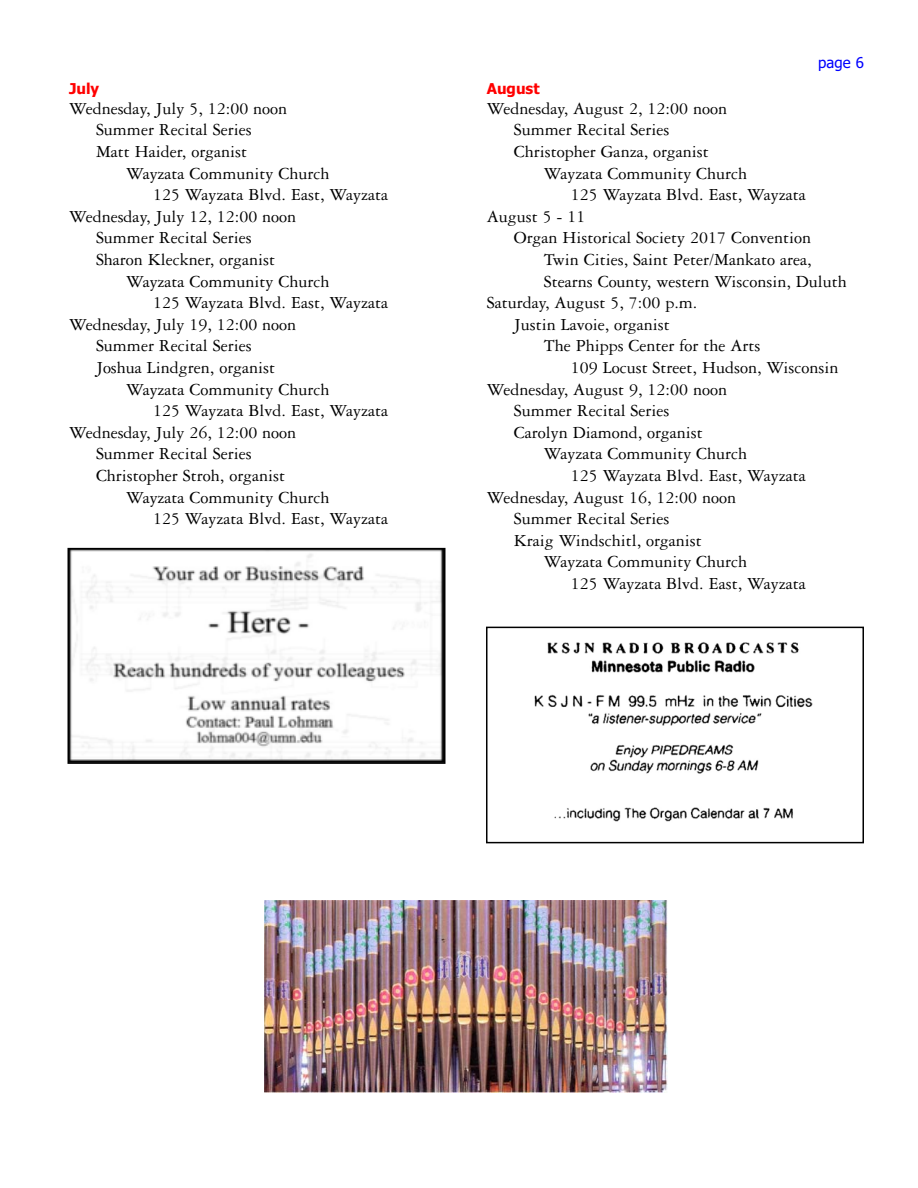
<style>
.page{position:relative;width:918px;height:1188px;background:#fff}
.page>*{position:absolute;margin:0;border:0;box-sizing:border-box;transform-origin:0 0}
.t1{font:18px/21.6px "Garamond Three";color:#000}
.t2{font:700 15px "Tahoma";color:#f00}
.t3{font:15px "Tahoma";color:#00f}
</style>
<div class="page">
<img style="left:71px;top:551px;width:372px;height:210px">
<div style="left:68px;top:548px;width:378px;height:216px;border:2px solid #000"></div>
<img style="left:534px;top:642px;width:279px;height:180px">
<div style="left:486px;top:627px;width:378px;height:216px;border:2px solid #000"></div>
<img style="left:264px;top:900px;width:404px;height:193px">
<p class="t2" style="left:69px;top:83px;width:32px">July</p>
<p class="t1" style="left:96px;top:99px;width:193px;text-indent:-27px">Wednesday, July 5, 12:00 noon<br>Summer Recital Series<br>Matt Haider, organist</p>
<p class="t1" style="left:126px;top:164px;width:205px">Wayzata Community Church</p>
<p class="t1" style="left:153px;top:186px;width:237px">125 Wayzata Blvd. East, Wayzata</p>
<p class="t1" style="left:69px;top:207px;width:229px">Wednesday, July 12, 12:00 noon</p>
<p class="t1" style="left:96px;top:229px;width:157px">Summer Recital Series</p>
<p class="t1" style="left:96px;top:250px;width:181px">Sharon Kleckner, organist</p>
<p class="t1" style="left:126px;top:272px;width:205px">Wayzata Community Church</p>
<p class="t1" style="left:153px;top:294px;width:237px">125 Wayzata Blvd. East, Wayzata</p>
<p class="t1" style="left:69px;top:315px;width:229px">Wednesday, July 19, 12:00 noon</p>
<p class="t1" style="left:96px;top:337px;width:157px">Summer Recital Series</p>
<p class="t1" style="left:96px;top:358px;width:181px">Joshua Lindgren, organist</p>
<p class="t1" style="left:126px;top:380px;width:205px">Wayzata Community Church</p>
<p class="t1" style="left:153px;top:402px;width:237px">125 Wayzata Blvd. East, Wayzata</p>
<p class="t1" style="left:69px;top:423px;width:229px">Wednesday, July 26, 12:00 noon</p>
<p class="t1" style="left:96px;top:445px;width:157px">Summer Recital Series</p>
<p class="t1" style="left:96px;top:466px;width:191px">Christopher Stroh, organist</p>
<p class="t1" style="left:126px;top:488px;width:205px">Wayzata Community Church</p>
<p class="t1" style="left:153px;top:510px;width:237px">125 Wayzata Blvd. East, Wayzata</p>
<p class="t3" style="left:818px;top:55px;width:47px">page 6</p>
<p class="t2" style="left:487px;top:83px;width:54px">August</p>
<p class="t1" style="left:514px;top:99px;width:215px;text-indent:-27px">Wednesday, August 2, 12:00 noon<br>Summer Recital Series<br>Christopher Ganza, organist</p>
<p class="t1" style="left:544px;top:164px;width:205px">Wayzata Community Church</p>
<p class="t1" style="left:571px;top:186px;width:237px">125 Wayzata Blvd. East, Wayzata</p>
<p class="t1" style="left:487px;top:207px;width:100px">August 5 - 11</p>
<p class="t1" style="left:514px;top:229px;width:299px">Organ Historical Society 2017 Convention</p>
<p class="t1" style="left:544px;top:250px;width:269px">Twin Cities, Saint Peter/Mankato area,</p>
<p class="t1" style="left:544px;top:272px;width:305px">Stearns County, western Wisconsin, Duluth</p>
<p class="t1" style="left:487px;top:294px;width:212px">Saturday, August 5, 7:00 p.m.</p>
<p class="t1" style="left:514px;top:315px;width:158px">Justin Lavoie, organist</p>
<p class="t1" style="left:544px;top:337px;width:218px">The Phipps Center for the Arts</p>
<p class="t1" style="left:571px;top:358px;width:269px">109 Locust Street, Hudson, Wisconsin</p>
<p class="t1" style="left:487px;top:380px;width:242px">Wednesday, August 9, 12:00 noon</p>
<p class="t1" style="left:514px;top:402px;width:157px">Summer Recital Series</p>
<p class="t1" style="left:514px;top:423px;width:191px">Carolyn Diamond, organist</p>
<p class="t1" style="left:544px;top:445px;width:205px">Wayzata Community Church</p>
<p class="t1" style="left:571px;top:466px;width:237px">125 Wayzata Blvd. East, Wayzata</p>
<p class="t1" style="left:487px;top:488px;width:251px">Wednesday, August 16, 12:00 noon</p>
<p class="t1" style="left:514px;top:510px;width:157px">Summer Recital Series</p>
<p class="t1" style="left:514px;top:531px;width:190px">Kraig Windschitl, organist</p>
<p class="t1" style="left:544px;top:553px;width:205px">Wayzata Community Church</p>
<p class="t1" style="left:571px;top:574px;width:237px">125 Wayzata Blvd. East, Wayzata</p>
</div>
